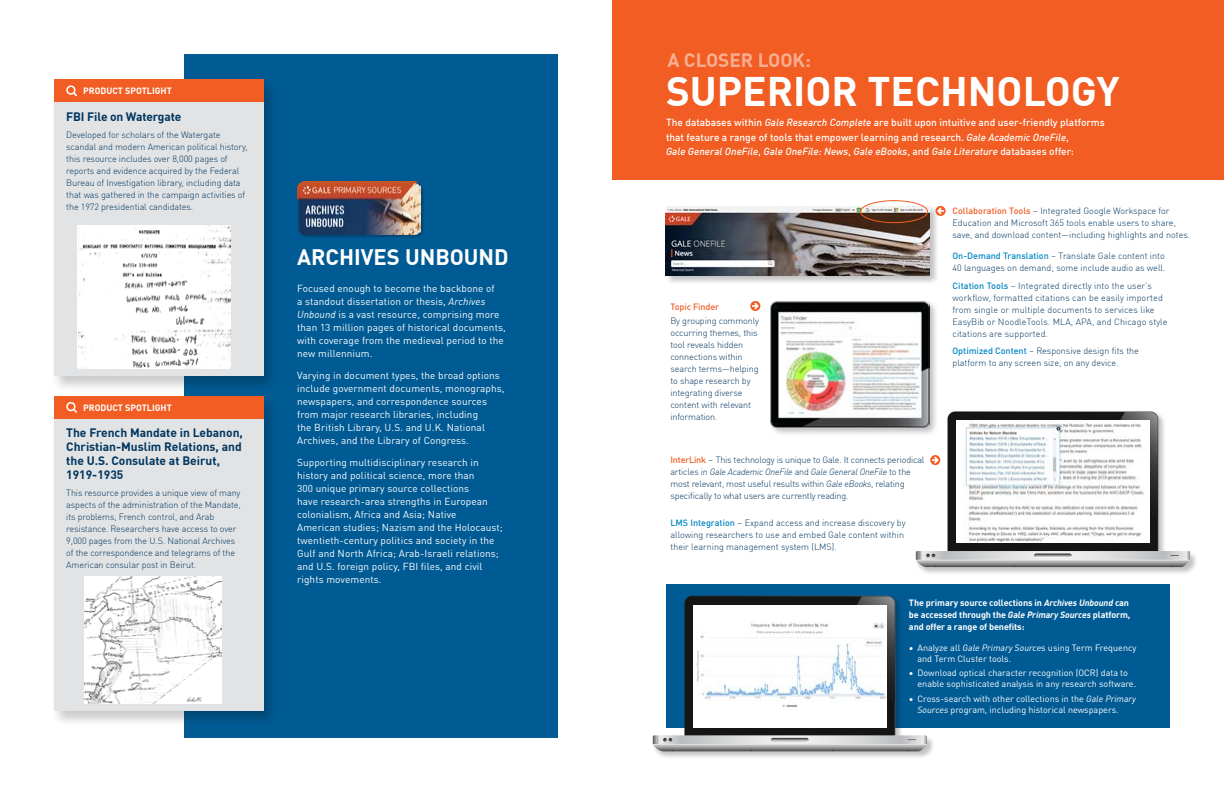
<style>
.page{position:relative;width:1224px;height:792px;background:#fff}
.page>*{position:absolute;margin:0;border:0;box-sizing:border-box;transform-origin:0 0}
.t1{font:700 40.4px "DIN Offc";color:#fff}
.t2{font:700 22px "DIN Offc";color:#fff}
.t3{font:700 19px "DIN Offc";color:#fff}
.t4{font:700 12px/14px "DIN Offc";color:#003660}
.t5{font:500 10.2px/14.5px "DIN Offc";color:#fff}
.t6{font:10px/13px "DIN Offc";letter-spacing:.01em;color:#fff}
.t7{font:300 9px/12px "DIN Offc";letter-spacing:-.01em;color:#003660}
.t8{font:9px/11px "DIN Offc";color:#fff}
.t9{font:300 9px/12px "DIN Offc";letter-spacing:.01em;color:#003660}
.t10{font:700 9px/12px "DIN Offc";letter-spacing:-.01em;color:#fff}
.t11{font:500 9px "DIN Offc";letter-spacing:-.01em;color:#f15d22}
.s1{font-style:italic}
.s2{font-weight:500;color:#f15d22}
.s3{font-weight:500;color:#0086c3}
</style>
<div class="page">
<div style="left:184px;top:54px;width:374px;height:684px;background:#005b94"></div>
<div style="left:916px;top:411px;width:283px;height:164px;background:#000;opacity:.25"></div>
<div style="left:666px;top:584px;width:504px;height:143px;background:#005b94"></div>
<div style="left:297px;top:181px;width:128px;height:57px;background:#000;opacity:.25"></div>
<img style="left:297px;top:181px;width:124px;height:53px">
<div style="left:612px;top:0;width:612px;height:180px;background:#f15d22"></div>
<div style="left:665px;top:206px;width:274px;height:80px;background:#000;opacity:.25"></div>
<img style="left:666px;top:207px;width:263px;height:69px">
<div style="left:860px;top:200px;width:68px;height:23px;border:1px solid #f15d22;border-radius:50%"></div>
<div style="left:770px;top:300px;width:169px;height:137px;background:#000;opacity:.25"></div>
<img style="left:770px;top:301px;width:159px;height:126px">
<div style="left:653px;top:596px;width:283px;height:164px;background:#000;opacity:.25"></div>
<svg style="left:653px;top:596px;width:274px;height:155px"></svg>
<img style="left:695px;top:621px;width:191px;height:90px">
<div style="left:50px;top:395px;width:228px;height:333px;background:#000;opacity:.21"></div>
<div style="left:54px;top:396px;width:210px;height:315px;background:#e2e3e4"></div>
<div style="left:54px;top:396px;width:210px;height:22px;background:#f15d22"></div>
<img style="left:85px;top:577px;width:136px;height:126px">
<svg style="left:66px;top:402px;width:11px;height:11px"></svg>
<div style="left:50px;top:78px;width:228px;height:316px;background:#000;opacity:.21"></div>
<div style="left:54px;top:79px;width:210px;height:297px;background:#e2e3e4"></div>
<div style="left:54px;top:79px;width:210px;height:22px;background:#f15d22"></div>
<svg style="left:66px;top:85px;width:11px;height:11px"></svg>
<img style="left:78px;top:225px;width:153px;height:143px">
<svg style="left:935px;top:206px;width:11px;height:10px"></svg>
<svg style="left:750px;top:301px;width:10px;height:10px"></svg>
<svg style="left:916px;top:411px;width:274px;height:156px"></svg>
<p class="t10" style="left:83px;top:85px;width:90px">PRODUCT SPOTLIGHT</p>
<h3 class="t4" style="left:66px;top:110px;width:117px">FBI File on Watergate</h3>
<p class="t7" style="left:66px;top:128px;width:183px">Developed for scholars of the Watergate scandal and modern American political history, this resource includes over 8,000 pages of reports and evidence acquired by the Federal Bureau of Investigation library, including data that was gathered in the campaign activities of the 1972 presidential candidates.</p>
<p class="t10" style="left:83px;top:401px;width:90px">PRODUCT SPOTLIGHT</p>
<h3 class="t4" style="left:66px;top:426px;width:178px">The French Mandate in Lebanon,<br>Christian-Muslim Relations, and the U.S. Consulate at Beirut,<br>1919-1935</h3>
<p class="t7" style="left:66px;top:487px;width:176px">This resource provides a unique view of many aspects of the administration of the Mandate, its problems, French control, and Arab resistance. Researchers have access to over 9,000 pages from the U.S. National Archives of the correspondence and telegrams of the American consular post in Beirut.</p>
<h2 class="t2" style="left:297px;top:243px;width:213px">ARCHIVES UNBOUND</h2>
<p class="t6" style="left:297px;top:282px;width:210px">Focused enough to become the backbone of<br>a standout dissertation or thesis, <span class="s1">Archives Unbound</span> is a vast resource, comprising more than 13 million pages of historical documents, with coverage from the medieval period to the new millennium.</p>
<p class="t6" style="left:297px;top:369px;width:209px">Varying in document types, the broad options include government documents, monographs, newspapers, and correspondence sources from major research libraries, including<br>the British Library, U.S. and U.K. National Archives, and the Library of Congress.</p>
<p class="t6" style="left:297px;top:456px;width:207px">Supporting multidisciplinary research in history and political science, more than<br>300 unique primary source collections<br>have research-area strengths in European colonialism, Africa and Asia; Native<br>American studies; Nazism and the Holocaust; twentieth-century politics and society in the Gulf and North Africa; Arab-Israeli relations; and U.S. foreign policy, FBI files, and civil rights movements.</p>
<h3 class="t3" style="left:667px;top:47px;width:145px">A CLOSER LOOK:</h3>
<h1 class="t1" style="left:666px;top:65px;width:455px">SUPERIOR TECHNOLOGY</h1>
<p class="t5" style="left:666px;top:115px;width:440px">The databases within <span class="s1">Gale Research Complete</span> are built upon intuitive and user-friendly platforms that feature a range of tools that empower learning and research. <span class="s1">Gale Academic OneFile</span>,<br><span class="s1">Gale General OneFile</span>, <span class="s1">Gale OneFile: News</span>, <span class="s1">Gale eBooks</span>, and <span class="s1">Gale Literature</span> databases offer:</p>
<p class="t11" style="left:670px;top:301px;width:50px">Topic Finder</p>
<p class="t7" style="left:670px;top:315px;width:90px">By grouping commonly occurring themes, this tool reveals hidden connections within search terms—helping to shape research by integrating diverse content with relevant information.</p>
<p class="t7" style="left:670px;top:454px;width:256px"><span class="s2">InterLink</span> – This technology is unique to Gale. It connects periodical articles in <span class="s1">Gale Academic OneFile</span> and <span class="s1">Gale General OneFile</span> to the most relevant, most useful results within <span class="s1">Gale eBooks</span>, relating specifically to what users are currently reading.</p>
<p class="t7" style="left:670px;top:516px;width:237px"><span class="s3">LMS Integration</span> – Expand access and increase discovery by allowing researchers to use and embed Gale content within their learning management system (LMS).</p>
<p class="t7" style="left:953px;top:205px;width:239px"><span class="s2">Collaboration Tools</span> – Integrated Google Workspace for<br>Education and Microsoft 365 tools enable users to share, save, and download content—including highlights and notes.</p>
<p class="t7" style="left:953px;top:250px;width:215px"><span class="s3">On-Demand Translation</span> – Translate Gale content into<br>40 languages on demand; some include audio as well.</p>
<p class="t9" style="left:953px;top:279px;width:217px"><span class="s3">Citation Tools</span> – Integrated directly into the user’s workflow, formatted citations can be easily imported from single or multiple documents to services like EasyBib or NoodleTools. MLA, APA, and Chicago style citations are supported.</p>
<p class="t7" style="left:953px;top:345px;width:188px"><span class="s3">Optimized Content</span> – Responsive design fits the platform to any screen size, on any device.</p>
<p class="t10" style="left:909px;top:597px;width:223px">The primary source collections in <span class="s1">Archives Unbound</span> can be accessed through the <span class="s1">Gale Primary Sources</span> platform, and offer a range of benefits:</p>
<p class="t8" style="left:918px;top:642px;width:221px;text-indent:-9px">• Analyze all <span class="s1">Gale Primary Source</span>s using Term Frequency and Term Cluster tools.</p>
<p class="t8" style="left:918px;top:668px;width:220px;text-indent:-9px">• Download optical character recognition (OCR) data to enable sophisticated analysis in any research software.</p>
<p class="t8" style="left:918px;top:693px;width:220px;text-indent:-9px">• Cross-search with other collections in the <span class="s1">Gale Primary<br>Sources</span> program, including historical newspapers.</p>
</div>
